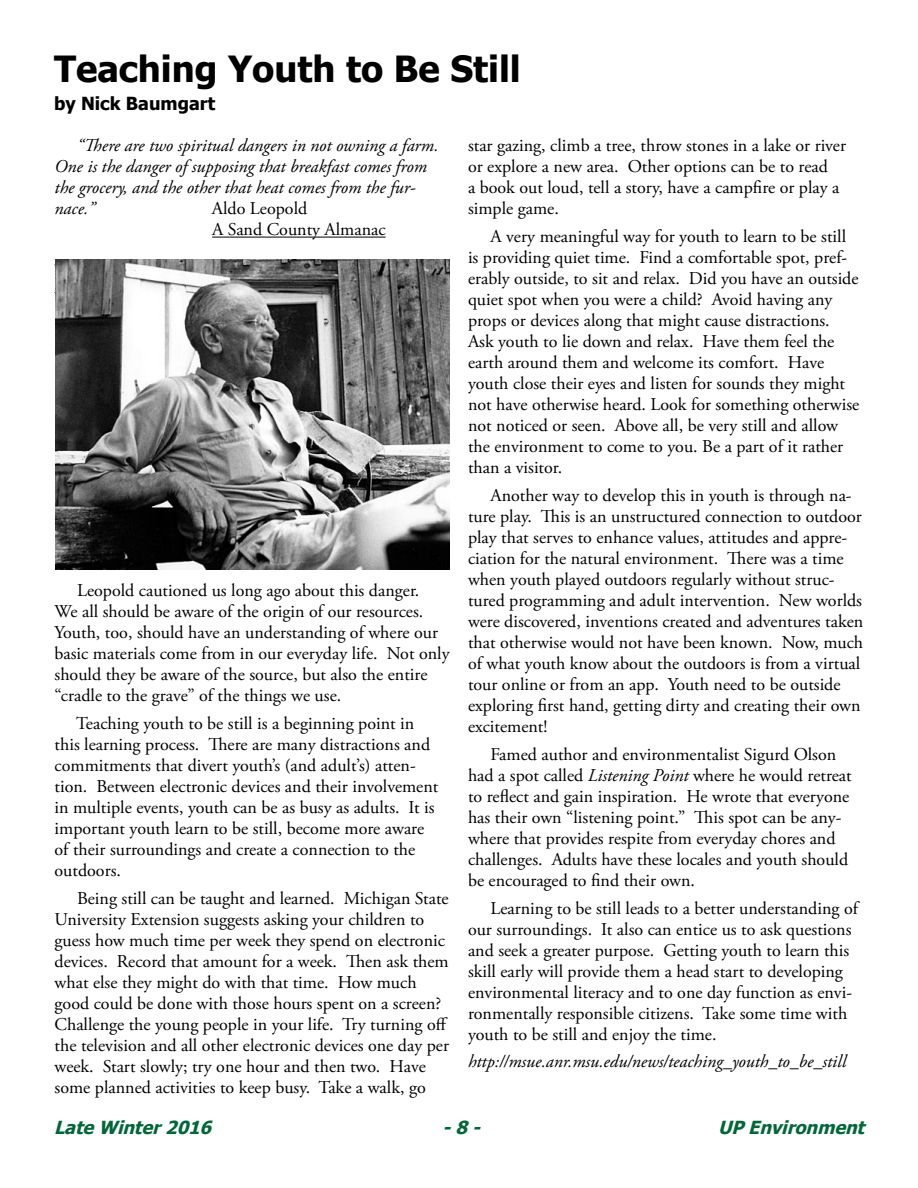
<style>
.page{position:relative;width:918px;height:1188px;background:#fff}
.page>*{position:absolute;margin:0;border:0;box-sizing:border-box;transform-origin:0 0}
.t1{font:700 36px "Tahoma";color:#000}
.t2{font:18px/21px "Adobe Garamond Pro";color:#000}
.t3{font:italic 18px/21px "Adobe Garamond Pro";color:#000}
.t4{font:italic 700 18px "Tahoma";color:#006738}
.t5{font:700 18px "Tahoma";color:#000}
.s1{font-style:italic}
</style>
<div class="page">
<hr style="left:212px;top:237px;width:174px;height:1px;background:#000">
<img style="left:56px;top:260px;width:394px;height:309px">
<h1 class="t1" style="left:54px;top:43px;width:468px">Teaching Youth to Be Still</h1>
<p class="t5" style="left:54px;top:91px;width:163px">by Nick Baumgart</p>
<p class="t3" style="left:55px;top:136px;width:385px;text-indent:22px">“There are two spiritual dangers in not owning a farm.<br>One is the danger of supposing that breakfast comes from the grocery, and the other that heat comes from the fur&shy;nace.”</p>
<p class="t2" style="left:212px;top:199px;width:175px">Aldo Leopold<br>A Sand County Almanac</p>
<p class="t2" style="left:55px;top:581px;width:396px;text-indent:22px">Leopold cautioned us long ago about this danger.<br>We all should be aware of the origin of our resources.<br>Youth, too, should have an understanding of where our basic materials come from in our everyday life. Not only should they be aware of the source, but also the entire “cradle to the grave” of the things we use.</p>
<p class="t2" style="left:55px;top:713px;width:385px;text-indent:22px">Teaching youth to be still is a beginning point in this learning process. There are many distractions and commitments that divert youth’s (and adult’s) atten&shy;tion. Between electronic devices and their involvement in multiple events, youth can be as busy as adults. It is important youth learn to be still, become more aware of their surroundings and create a connection to the outdoors.</p>
<p class="t2" style="left:55px;top:888px;width:396px;text-indent:22px">Being still can be taught and learned. Michigan State University Extension suggests asking your children to guess how much time per week they spend on electronic devices. Record that amount for a week. Then ask them what else they might do with that time. How much good could be done with those hours spent on a screen?<br>Challenge the young people in your life. Try turning off the television and all other electronic devices one day per week. Start slowly; try one hour and then two. Have some planned activities to keep busy. Take a walk, go</p>
<p class="t2" style="left:468px;top:136px;width:380px">star gazing, climb a tree, throw stones in a lake or river or explore a new area. Other options can be to read<br>a book out loud, tell a story, have a campfire or play a simple game.</p>
<p class="t2" style="left:468px;top:227px;width:393px;text-indent:22px">A very meaningful way for youth to learn to be still is providing quiet time. Find a comfortable spot, pref&shy;erably outside, to sit and relax. Did you have an outside quiet spot when you were a child? Avoid having any props or devices along that might cause distractions.<br>Ask youth to lie down and relax. Have them feel the earth around them and welcome its comfort. Have youth close their eyes and listen for sounds they might not have otherwise heard. Look for something otherwise not noticed or seen. Above all, be very still and allow the environment to come to you. Be a part of it rather than a visitor.</p>
<p class="t2" style="left:468px;top:485px;width:397px;text-indent:22px">Another way to develop this in youth is through na&shy;ture play. This is an unstructured connection to outdoor play that serves to enhance values, attitudes and appre&shy;ciation for the natural environment. There was a time when youth played outdoors regularly without struc&shy;tured programming and adult intervention. New worlds were discovered, inventions created and adventures taken that otherwise would not have been known. Now, much of what youth know about the outdoors is from a virtual tour online or from an app. Youth need to be outside exploring first hand, getting dirty and creating their own excitement!</p>
<p class="t2" style="left:468px;top:744px;width:385px;text-indent:22px">Famed author and environmentalist Sigurd Olson had a spot called <span class="s1">Listening Point</span> where he would retreat to reflect and gain inspiration. He wrote that everyone has their own “listening point.” This spot can be any&shy;where that provides respite from everyday chores and challenges. Adults have these locales and youth should be encouraged to find their own.</p>
<p class="t2" style="left:468px;top:898px;width:392px;text-indent:22px">Learning to be still leads to a better understanding of our surroundings. It also can entice us to ask questions and seek a greater purpose. Getting youth to learn this skill early will provide them a head start to developing environmental literacy and to one day function as envi&shy;ronmentally responsible citizens. Take some time with youth to be still and enjoy the time.</p>
<p class="t3" style="left:468px;top:1052px;width:380px">http://msue.anr.msu.edu/news/teaching_youth_to_be_still</p>
<p class="t4" style="left:54px;top:1115px;width:166px">LateWinter2016</p>
<p class="t4" style="left:443px;top:1115px;width:46px">-8-</p>
<p class="t4" style="left:718px;top:1115px;width:155px">UPEnvironment</p>
</div>
